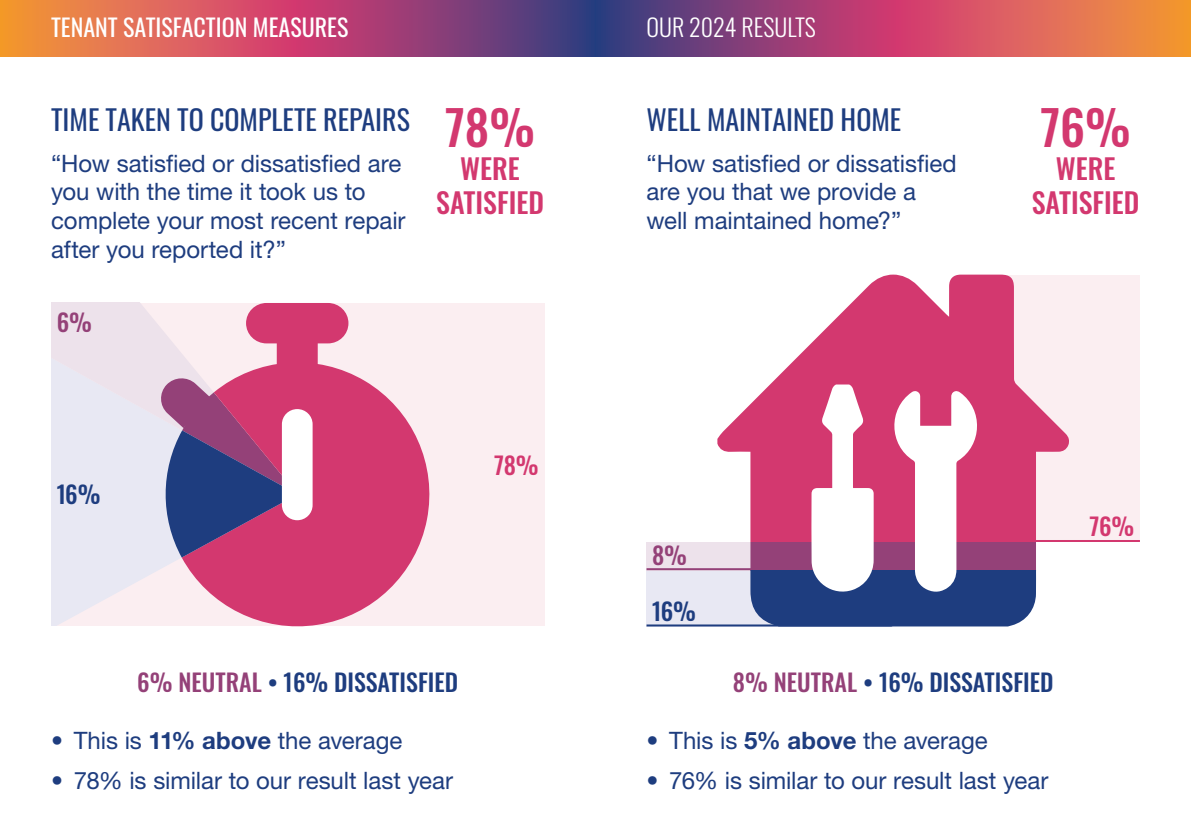
<style>
.page{position:relative;width:1191px;height:840px;background:#fff}
.page>*{position:absolute;margin:0;border:0;box-sizing:border-box;transform-origin:0 0}
.t1{font:500 48px "Oswald";color:#d3386f}
.t2{font:28px "Oswald";color:#1e3d7f}
.t3{font:500 28px/33.6px "Oswald";color:#d3386f;text-align:center}
.t4{font:24px/28.8px "Helvetica Neue LT Std";letter-spacing:-.005em;color:#1e3d7f}
.t5{font:500 24px "Oswald";color:#1e3d7f}
.t6{font:24px "Oswald";color:#fff}
.t7{font:300 24px "Oswald";color:#fff}
.t8{font:500 24px "Oswald";color:#d3386f}
.t9{font:500 24px "Oswald";color:#944178}
.s1{color:#944178}
.s2{font-weight:700}
</style>
<div class="page">
<div style="left:51px;top:303px;width:493px;height:322px;background:#fbeef1"></div>
<svg style="left:51px;top:494px;width:131px;height:131px;fill:#e8e8f3"></svg>
<svg style="left:51px;top:303px;width:246px;height:191px;fill:#ede8f1"></svg>
<svg style="left:0;top:0;width:595px;height:57px;background:#b25367"></svg>
<svg style="left:595px;top:0;width:596px;height:57px;background:#b15367"></svg>
<svg style="left:182px;top:352px;width:255px;height:275px;fill:#d3386f"></svg>
<svg style="left:159px;top:376px;width:138px;height:181px;background:#864f85"></svg>
<div style="left:246px;top:303px;width:102px;height:40px;background:#d3386f;border-radius:20px"></div>
<div style="left:282px;top:409px;width:30px;height:111px;background:#fff;border-radius:15px"></div>
<div style="left:646px;top:570px;width:247px;height:56px;background:#e8e8f3"></div>
<hr style="left:646px;top:624px;width:245px;height:2px;background:#1e3d7f">
<div style="left:981px;top:274px;width:159px;height:267px;background:#fbeef1"></div>
<hr style="left:1032px;top:539px;width:108px;height:2px;background:#d3386f">
<div style="left:646px;top:541px;width:247px;height:29px;background:#ede2eb"></div>
<hr style="left:646px;top:568px;width:125px;height:2px;background:#944178">
<svg style="left:717px;top:274px;width:352px;height:267px;fill:#d3386f"></svg>
<svg style="left:717px;top:541px;width:352px;height:29px;fill:#944178"></svg>
<svg style="left:717px;top:570px;width:320px;height:56px;fill:#1e3d7f"></svg>
<svg style="left:811px;top:384px;width:62px;height:212px"></svg>
<svg style="left:888px;top:390px;width:95px;height:202px"></svg>
<p class="t6" style="left:51px;top:6px;width:299px">TENANT SATISFACTION MEASURES</p>
<p class="t7" style="left:646px;top:6px;width:171px">OUR 2024 RESULTS</p>
<p class="t2" style="left:51px;top:95px;width:360px">TIME TAKEN TO COMPLETE REPAIRS</p>
<p class="t4" style="left:51px;top:148px;width:356px">“How satisfied or dissatisfied are you with the time it took us to complete your most recent repair after you reported it?”</p>
<p class="t9" style="left:57px;top:309px;width:37px">6%</p>
<h1 class="t1" style="left:445px;top:102px;width:91px">78%</h1>
<p class="t3" style="left:436px;top:154px;width:109px">WERE<br>SATISFIED</p>
<p class="t5" style="left:57px;top:481px;width:45px">16%</p>
<p class="t8" style="left:494px;top:452px;width:46px">78%</p>
<p class="t2" style="left:646px;top:95px;width:256px">WELL MAINTAINED HOME</p>
<p class="t4" style="left:646px;top:148px;width:311px">“How satisfied or dissatisfied are you that we provide a well maintained home?”</p>
<p class="t9" style="left:652px;top:542px;width:36px">8%</p>
<p class="t5" style="left:652px;top:598px;width:45px">16%</p>
<h1 class="t1" style="left:1040px;top:102px;width:92px">76%</h1>
<p class="t3" style="left:1031px;top:154px;width:109px">WERE<br>SATISFIED</p>
<p class="t8" style="left:1089px;top:513px;width:46px">76%</p>
<p class="t5" style="left:137px;top:669px;width:322px"><span class="s1">6% NEUTRAL</span> • 16% DISSATISFIED</p>
<p class="t4" style="left:51px;top:725px;width:353px">• This is <span class="s2">11% above</span> the average</p>
<p class="t4" style="left:51px;top:765px;width:403px">• 78% is similar to our result last year</p>
<p class="t5" style="left:733px;top:669px;width:322px"><span class="s1">8% NEUTRAL</span> • 16% DISSATISFIED</p>
<p class="t4" style="left:646px;top:725px;width:342px">• This is <span class="s2">5% above</span> the average</p>
<p class="t4" style="left:646px;top:765px;width:403px">• 76% is similar to our result last year</p>
</div>
